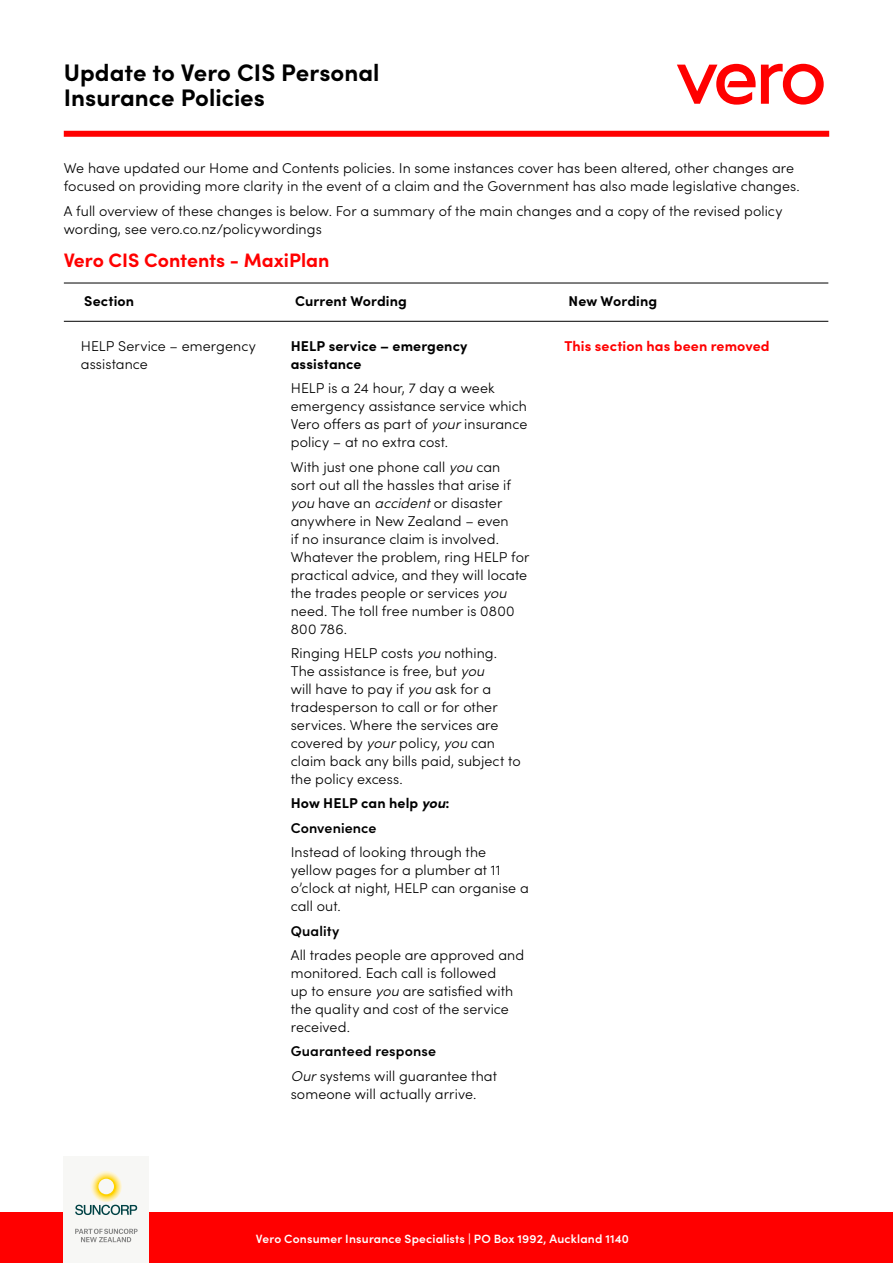
<style>
.page{position:relative;width:893px;height:1263px;background:#fff}
.page>*{position:absolute;margin:0;border:0;box-sizing:border-box;transform-origin:0 0}
.t1{font:700 24px/25.5px "Sofia Pro";color:#000}
.t2{font:700 19.5px "Sofia Pro";color:#f00}
.t3{font:300 14.25px/18px "Sofia Pro";letter-spacing:.005em;color:#000}
.t4{font:700 14.25px/18px "Sofia Pro";letter-spacing:.01em;color:#000}
.t5{font:700 14.25px "Sofia Pro";letter-spacing:.01em;color:#f00}
.t6{font:600 14.25px "Sofia Pro";letter-spacing:.01em;color:#000}
.t7{font:600 12px "Sofia Pro";letter-spacing:.015em;color:#fff}
.s1{font-style:italic}
.s2{font-weight:600}
</style>
<div class="page">
<hr style="left:64px;top:283px;width:764px;height:1px;background:#000">
<hr style="left:64px;top:321px;width:764px;height:1px;background:#000">
<div style="left:0;top:1212px;width:893px;height:51px;background:#f00"></div>
<svg style="left:677px;top:64px;width:147px;height:41px"></svg>
<div style="left:64px;top:131px;width:765px;height:6px;background:#f00"></div>
<div style="left:64px;top:1157px;width:85px;height:106px;background:#f7f7f5"></div>
<svg style="left:75px;top:1229px;width:63px;height:13px"></svg>
<svg style="left:75px;top:1204px;width:62px;height:11px"></svg>
<h1 class="t1" style="left:64px;top:58px;width:317px">Update to Vero CIS Personal<br>Insurance Policies</h1>
<p class="t3" style="left:64px;top:159px;width:738px">We have updated our Home and Contents policies. In some instances cover has been altered, other changes are focused on providing more clarity in the event of a claim and the Government has also made legislative changes.</p>
<p class="t3" style="left:64px;top:201px;width:720px">A full overview of these changes is below. For a summary of the main changes and a copy of the revised policy wording, see vero.co.nz/policywordings</p>
<h2 class="t2" style="left:64px;top:245px;width:267px">Vero CIS Contents - MaxiPlan</h2>
<p class="t4" style="left:84px;top:291px;width:51px">Section</p>
<p class="t4" style="left:295px;top:291px;width:113px">Current Wording</p>
<p class="t4" style="left:568px;top:291px;width:90px">New Wording</p>
<p class="t3" style="left:81px;top:336px;width:177px">HELP Service – emergency assistance</p>
<p class="t4" style="left:291px;top:336px;width:178px">HELP service – emergency assistance</p>
<p class="t3" style="left:291px;top:378px;width:238px">HELP is a 24 hour, 7 day a week emergency assistance service which<br>Vero offers as part of <span class="s1">your</span> insurance policy – at no extra cost.</p>
<p class="t3" style="left:291px;top:457px;width:240px">With just one phone call <span class="s1">you</span> can<br>sort out all the hassles that arise if <span class="s1">you</span> have an <span class="s1">accident</span> or disaster anywhere in New Zealand – even<br>if no insurance claim is involved.<br>Whatever the problem, ring HELP for practical advice, and they will locate the trades people or services <span class="s1">you </span>need. The toll free number is 0800<br>800 786.</p>
<p class="t3" style="left:291px;top:643px;width:231px">Ringing HELP costs <span class="s1">you</span> nothing.<br>The assistance is free, but <span class="s1">you<br></span>will have to pay if <span class="s1">you</span> ask for a tradesperson to call or for other services. Where the services are covered by <span class="s1">your</span> policy, <span class="s1">you</span> can claim back any bills paid, subject to the policy excess.</p>
<p class="t4" style="left:291px;top:790px;width:160px;line-height:24.5px">How HELP can help <span class="s1">you</span>:<br><span class="s2">Convenience</span></p>
<p class="t3" style="left:291px;top:842px;width:239px">Instead of looking through the yellow pages for a plumber at 11 o’clock at night, HELP can organise a call out.</p>
<p class="t6" style="left:291px;top:920px;width:50px">Quality</p>
<p class="t3" style="left:291px;top:945px;width:235px">All trades people are approved and monitored. Each call is followed<br>up to ensure <span class="s1">you</span> are satisfied with the quality and cost of the service received.</p>
<p class="t3" style="left:291px;top:1038px;width:208px;line-height:24.5px"><span class="s2">Guaranteed response<br></span><span class="s1">Our</span> systems will guarantee that</p>
<p class="t3" style="left:291px;top:1084px;width:187px">someone will actually arrive.</p>
<p class="t5" style="left:564px;top:335px;width:207px">This section has been removed</p>
<p class="t7" style="left:256px;top:1230px;width:375px">Vero Consumer Insurance Specialists | PO Box 1992, Auckland 1140</p>
</div>
